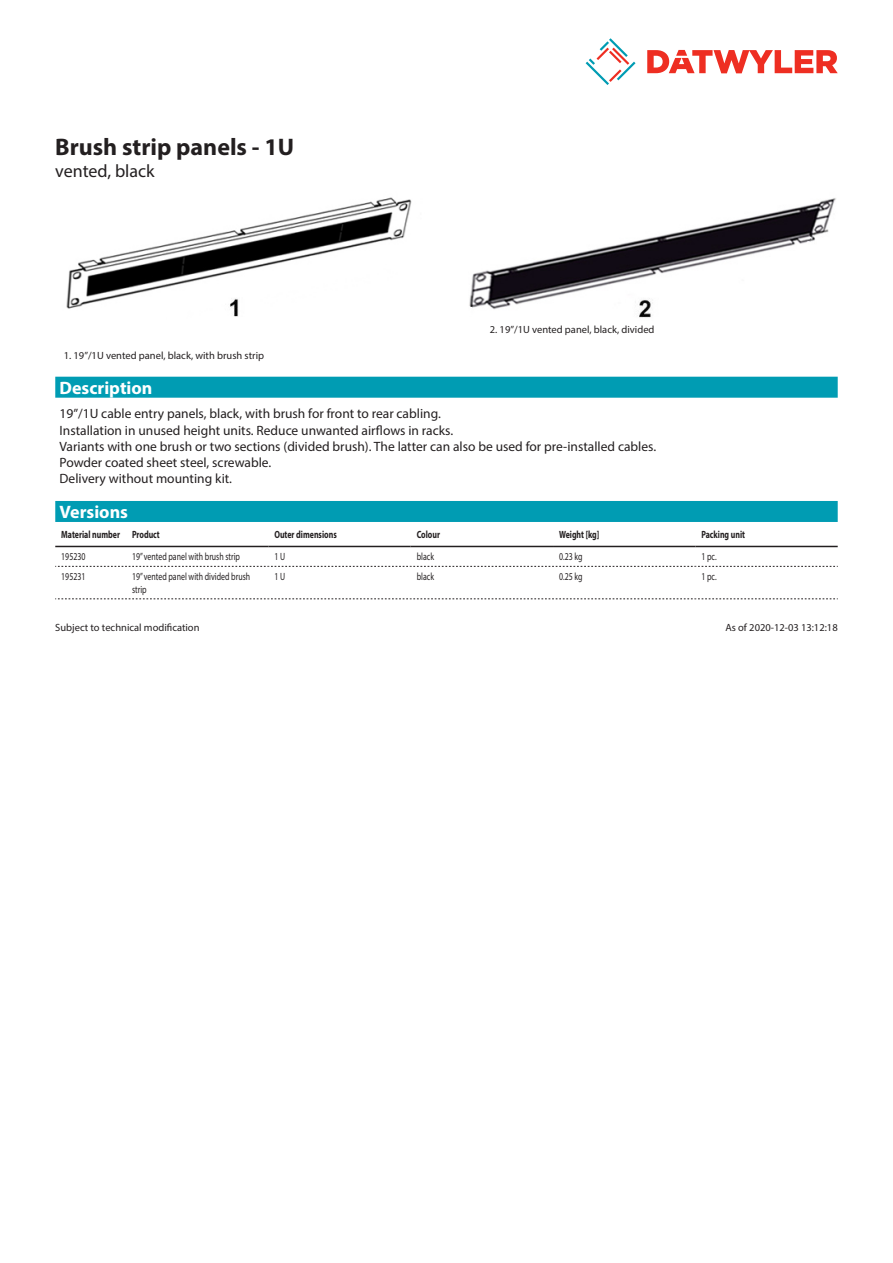
<style>
.page{position:relative;width:893px;height:1263px;background:#fff}
.page>*{position:absolute;margin:0;border:0;box-sizing:border-box;transform-origin:0 0}
.Product_Head{font:700 24px "Myriad Pro";color:#231f20}
.Standard_Head_Proper{font:700 18px "Myriad Pro";color:#fff}
.SubHead{font:18px "Myriad Pro";color:#231f20}
.Standard_text{font:13.5px/16.2px "Myriad Pro";color:#231f20}
.myriadlight{font:10.5px/12.6px "Myriad Pro";color:#231f20;scale:.75 1}
.imagetext{font:10.5px "Myriad Pro";color:#231f20}
.myriadbold{font:700 10.5px "Myriad Pro";color:#231f20;scale:.75 1}
.Footnote{font:10.5px "Myriad Pro";color:#231f20}
</style>
<div class="page">
<svg style="left:586px;top:38px;width:49px;height:47px"></svg>
<svg style="left:647px;top:50px;width:191px;height:23px"></svg>
<img style="left:66px;top:197px;width:346px;height:120px">
<img style="left:469px;top:198px;width:367px;height:120px">
<div style="left:55px;top:501px;width:783px;height:21px;background:#009cb3"></div>
<hr style="left:55px;top:546px;width:71px;height:1px;background:#231f20">
<hr style="left:126px;top:546px;width:142px;height:1px;background:#231f20">
<hr style="left:268px;top:546px;width:143px;height:1px;background:#231f20">
<hr style="left:411px;top:546px;width:142px;height:1px;background:#231f20">
<hr style="left:553px;top:546px;width:142px;height:1px;background:#231f20">
<hr style="left:695px;top:546px;width:143px;height:1px;background:#231f20">
<svg style="left:55px;top:566px;width:783px;height:1px"></svg>
<svg style="left:55px;top:599px;width:783px;height:1px"></svg>
<div style="left:55px;top:377px;width:783px;height:21px;background:#009cb3"></div>
<p class="Product_Head" style="left:55px;top:131px;width:240px">Brush strip panels - 1U</p>
<p class="SubHead" style="left:55px;top:160px;width:101px">vented, black</p>
<p class="imagetext" style="left:64px;top:349px;width:202px">1. 19”/1U vented panel, black, with brush strip</p>
<p class="imagetext" style="left:490px;top:323px;width:166px">2. 19”/1U vented panel, black, divided</p>
<p class="Standard_Head_Proper" style="left:60px;top:376px;width:94px">Description</p>
<p class="Standard_text" style="left:60px;top:406px;width:598px">19”/1U cable entry panels, black, with brush for front to rear cabling.<br>Installation in unused height units. Reduce unwanted airflows in racks.<br>Variants with one brush or two sections (divided brush). The latter can also be used for pre-installed cables.<br>Powder coated sheet steel, screwable.<br>Delivery without mounting kit.</p>
<p class="Standard_Head_Proper" style="left:60px;top:500px;width:70px">Versions</p>
<p class="myriadbold" style="left:61px;top:527px;width:80px">Material number</p>
<p class="myriadbold" style="left:132px;top:527px;width:39px">Product</p>
<p class="myriadbold" style="left:274px;top:527px;width:85px">Outer dimensions</p>
<p class="myriadbold" style="left:417px;top:527px;width:33px">Colour</p>
<p class="myriadbold" style="left:559px;top:527px;width:55px">Weight [kg]</p>
<p class="myriadbold" style="left:701px;top:527px;width:60px">Packing unit</p>
<p class="myriadlight" style="left:61px;top:550px;width:34px">195230</p>
<p class="myriadlight" style="left:132px;top:550px;width:146px">19” vented panel with brush strip</p>
<p class="myriadlight" style="left:274px;top:550px;width:16px">1 U</p>
<p class="myriadlight" style="left:417px;top:550px;width:25px">black</p>
<p class="myriadlight" style="left:559px;top:550px;width:33px">0.23 kg</p>
<p class="myriadlight" style="left:701px;top:550px;width:22px">1 pc.</p>
<p class="myriadlight" style="left:61px;top:570px;width:34px">195231</p>
<p class="myriadlight" style="left:132px;top:570px;width:159px">19” vented panel with divided brush strip</p>
<p class="myriadlight" style="left:274px;top:570px;width:16px">1 U</p>
<p class="myriadlight" style="left:417px;top:570px;width:25px">black</p>
<p class="myriadlight" style="left:559px;top:570px;width:33px">0.25 kg</p>
<p class="myriadlight" style="left:701px;top:570px;width:22px">1 pc.</p>
<p class="Footnote" style="left:55px;top:621px;width:146px">Subject to technical modification</p>
<p class="Footnote" style="left:725px;top:621px;width:114px">As of 2020-12-03 13:12:18</p>
</div>
